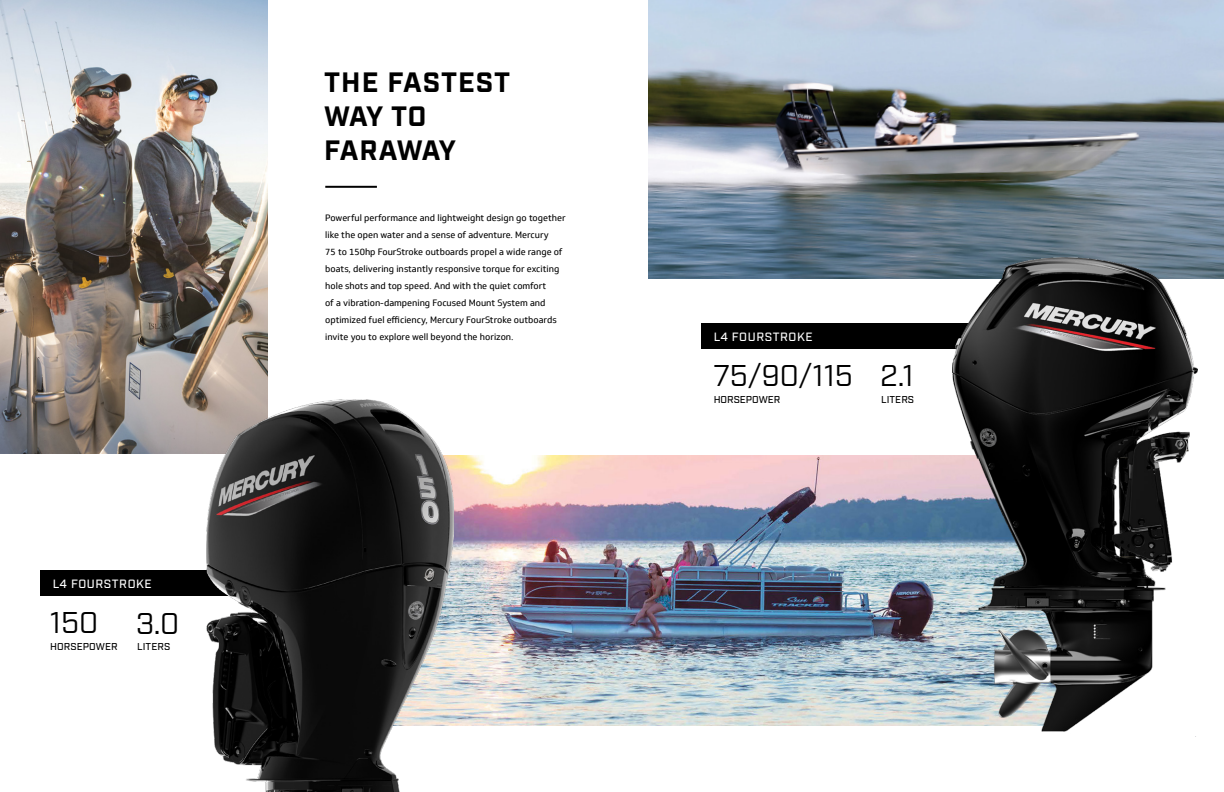
<style>
.page{position:relative;width:1224px;height:792px;background:#fff}
.page>*{position:absolute;margin:0;border:0;box-sizing:border-box;transform-origin:0 0}
.t1{font:30px "Industry";color:#000}
.t2{font:700 28px/33.6px "Industry";letter-spacing:.03em;color:#000}
.t3{font:500 12px "Industry";letter-spacing:.05em;color:#fff}
.t4{font:500 10px "Industry";letter-spacing:.01em;color:#000}
.t5{font:9px/17px "Soleto";color:#000}
</style>
<div class="page">
<div style="left:41px;top:570px;width:289px;height:26px;background:#000"></div>
<div style="left:702px;top:323px;width:357px;height:26px;background:#000"></div>
<img style="left:454px;top:456px;width:498px;height:269px">
<img style="left:648px;top:0;width:576px;height:279px">
<img style="left:0;top:0;width:268px;height:454px">
<img style="left:952px;top:258px;width:246px;height:479px">
<img style="left:207px;top:400px;width:247px;height:392px">
<hr style="left:325px;top:186px;width:52px;height:2px;background:#000">
<h3 class="t3" style="left:53px;top:576px;width:100px">L4 FOURSTROKE</h3>
<h1 class="t1" style="left:50px;top:605px;width:50px">150</h1>
<h1 class="t1" style="left:136px;top:606px;width:45px">3.0</h1>
<p class="t4" style="left:50px;top:640px;width:69px">HORSEPOWER</p>
<p class="t4" style="left:137px;top:640px;width:35px">LITERS</p>
<h2 class="t2" style="left:324px;top:67px;width:188px">THE FASTEST<br>WAY TO<br>FARAWAY</h2>
<p class="t5" style="left:325px;top:209px;width:242px">Powerful performance and lightweight design go together like the open water and a sense of adventure. Mercury<br>75 to 150hp FourStroke outboards propel a wide range of boats, delivering instantly responsive torque for exciting hole shots and top speed. And with the quiet comfort<br>of a vibration-dampening Focused Mount System and optimized fuel efficiency, Mercury FourStroke outboards invite you to explore well beyond the horizon.</p>
<h3 class="t3" style="left:714px;top:329px;width:100px">L4 FOURSTROKE</h3>
<h1 class="t1" style="left:713px;top:358px;width:202px">75/90/115 2.1</h1>
<p class="t4" style="left:714px;top:393px;width:68px">HORSEPOWER</p>
<p class="t4" style="left:881px;top:393px;width:35px">LITERS</p>
</div>
